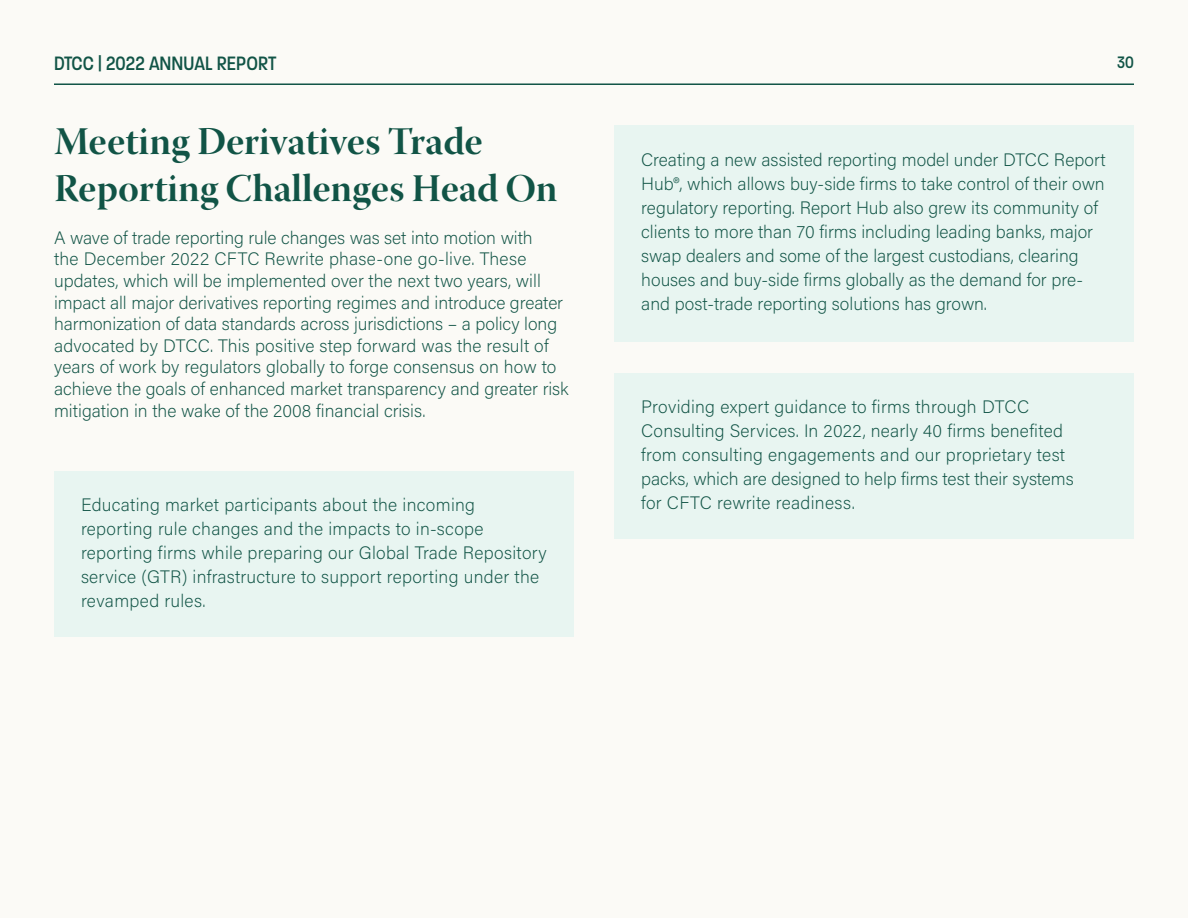
<style>
.page{position:relative;width:1188px;height:918px;background:#fbfaf6}
.page>*{position:absolute;margin:0;border:0;box-sizing:border-box;transform-origin:0 0}
.t1{font:39px/46.8px "Warnock Pro Bold Disp";letter-spacing:.005em;color:#115446}
.t2{font:500 21px "Paralucent Condensed";color:#115446}
.t3{font:200 18px/24px "Acumin Pro";color:#115446}
.t4{font:500 18px "Paralucent Condensed";color:#115446}
</style>
<div class="page">
<hr style="left:54px;top:83px;width:1080px;height:2px;background:#115446">
<div style="left:54px;top:471px;width:520px;height:165px;background:#e8f5f1"></div>
<div style="left:614px;top:125px;width:520px;height:217px;background:#e8f5f1"></div>
<div style="left:614px;top:373px;width:520px;height:165px;background:#e8f5f1"></div>
<p class="t2" style="left:54px;top:51px;width:224px">DTCC | 2022 ANNUAL REPORT</p>
<p class="t4" style="left:1117px;top:51px;width:18px">30</p>
<p class="t1" style="left:54px;top:117px;width:505px">Meeting Derivatives Trade<br>Reporting Challenges Head On</p>
<p class="t3" style="left:54px;top:226px;width:516px;line-height:21.6px">A wave of trade reporting rule changes was set into motion with<br>the December 2022 CFTC Rewrite phase-one go-live. These updates, which will be implemented over the next two years, will impact all major derivatives reporting regimes and introduce greater harmonization of data standards across jurisdictions – a policy long advocated by DTCC. This positive step forward was the result of years of work by regulators globally to forge consensus on how to achieve the goals of enhanced market transparency and greater risk mitigation in the wake of the 2008 financial crisis.</p>
<p class="t3" style="left:81px;top:492px;width:467px">Educating market participants about the incoming reporting rule changes and the impacts to in-scope reporting firms while preparing our Global Trade Repository service (GTR) infrastructure to support reporting under the revamped rules.</p>
<p class="t3" style="left:641px;top:147px;width:466px">Creating a new assisted reporting model under DTCC Report Hub®, which allows buy-side firms to take control of their own regulatory reporting. Report Hub also grew its community of clients to more than 70 firms including leading banks, major swap dealers and some of the largest custodians, clearing houses and buy-side firms globally as the demand for pre&shy;and post-trade reporting solutions has grown.</p>
<p class="t3" style="left:641px;top:394px;width:423px">Providing expert guidance to firms through DTCC<br>Consulting Services. In 2022, nearly 40 firms benefited</p>
<p class="t3" style="left:641px;top:442px;width:434px">from consulting engagements and our proprietary test packs, which are designed to help firms test their systems</p>
<p class="t3" style="left:641px;top:490px;width:215px">for CFTC rewrite readiness.</p>
</div>
